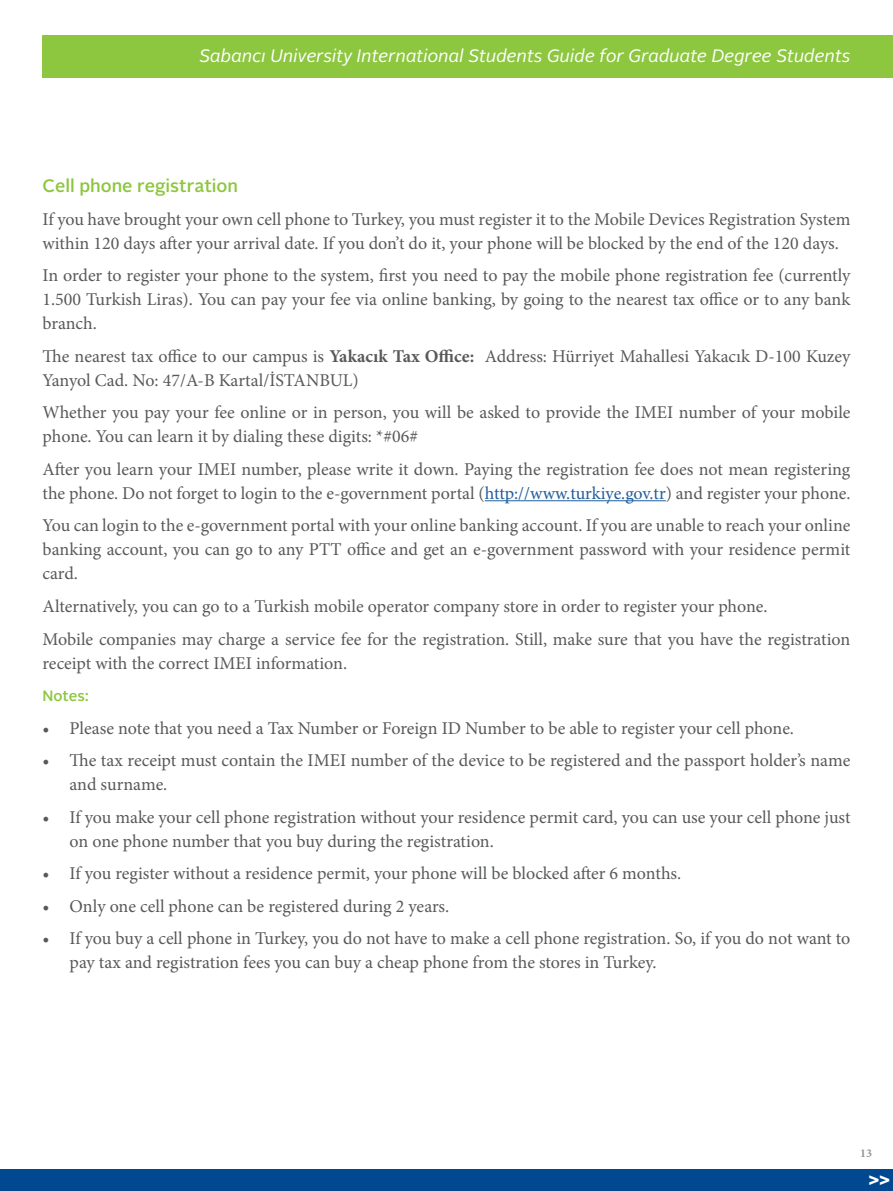
<style>
.page{position:relative;width:893px;height:1191px;background:#fff}
.page>*{position:absolute;margin:0;border:0;box-sizing:border-box;transform-origin:0 0}
.t1{font:18px/24px "Minion Pro";letter-spacing:-.005em;color:#58595b}
.t2{font:italic 18px "Alright Sans";color:#fff}
.t3{font:500 18px "Alright Sans";color:#8dc63f}
.t4{font:700 18px "Alright Sans";color:#fff}
.t5{font:500 15px "Alright Sans";color:#8dc63f}
.t6{font:700 12px "Minion Pro";color:#939598}
.s1{font-weight:700}
.s2{color:#215e9e}
</style>
<div class="page">
<div style="left:0;top:1169px;width:893px;height:22px;background:#004990"></div>
<hr style="left:485px;top:500px;width:181px;height:1px;background:#215e9e">
<div style="left:43px;top:35px;width:850px;height:42px;background:#8dc63f"></div>
<p class="t2" style="left:199px;top:44px;width:653px">Sabancı University International Students Guide for Graduate Degree Students</p>
<p class="t3" style="left:43px;top:174px;width:197px">Cell phone registration</p>
<p class="t1" style="left:43px;top:207px;width:809px">If you have brought your own cell phone to Turkey, you must register it to the Mobile Devices Registration System within 120 days after your arrival date. If you don’t do it, your phone will be blocked by the end of the 120 days.</p>
<p class="t1" style="left:43px;top:264px;width:809px;text-align:justify">In order to register your phone to the system, first you need to pay the mobile phone registration fee (currently 1.500 Turkish Liras). You can pay your fee via online banking, by going to the nearest tax office or to any bank branch.</p>
<p class="t1" style="left:43px;top:344px;width:809px">The nearest tax office to our campus is <span class="s1">Yakacık Tax Office:</span> Address: Hürriyet Mahallesi Yakacık D-100 Kuzey<br>Yanyol Cad. No: 47/A-B Kartal/İSTANBUL)</p>
<p class="t1" style="left:43px;top:401px;width:809px">Whether you pay your fee online or in person, you will be asked to provide the IMEI number of your mobile phone. You can learn it by dialing these digits: *#06#</p>
<p class="t1" style="left:43px;top:457px;width:809px">After you learn your IMEI number, please write it down. Paying the registration fee does not mean registering the phone. Do not forget to login to the e-government portal (<span class="s2">http://www.turkiye.gov.tr</span>) and register your phone.</p>
<p class="t1" style="left:43px;top:514px;width:809px;text-align:justify">You can login to the e-government portal with your online banking account. If you are unable to reach your online banking account, you can go to any PTT office and get an e-government password with your residence permit card.</p>
<p class="t1" style="left:43px;top:590px;width:809px;line-height:32.5px">Alternatively, you can go to a Turkish mobile operator company store in order to register your phone.<br>Mobile companies may charge a service fee for the registration. Still, make sure that you have the registration</p>
<p class="t1" style="left:43px;top:651px;width:306px">receipt with the correct IMEI information.</p>
<p class="t5" style="left:43px;top:685px;width:47px">Notes:</p>
<p class="t1" style="left:43px;top:716px;width:753px">• Please note that you need a Tax Number or Foreign ID Number to be able to register your cell phone.</p>
<p class="t1" style="left:70px;top:748px;width:782px;text-indent:-27px">• The tax receipt must contain the IMEI number of the device to be registered and the passport holder’s name and surname.</p>
<p class="t1" style="left:70px;top:805px;width:782px;text-indent:-27px">• If you make your cell phone registration without your residence permit card, you can use your cell phone just on one phone number that you buy during the registration.</p>
<p class="t1" style="left:43px;top:861px;width:640px">• If you register without a residence permit, your phone will be blocked after 6 months.</p>
<p class="t1" style="left:43px;top:894px;width:408px">• Only one cell phone can be registered during 2 years.</p>
<p class="t1" style="left:70px;top:926px;width:782px;text-indent:-27px">• If you buy a cell phone in Turkey, you do not have to make a cell phone registration. So, if you do not want to pay tax and registration fees you can buy a cheap phone from the stores in Turkey.</p>
<p class="t6" style="left:860px;top:1144px;width:13px">13</p>
<p class="t4" style="left:868px;top:1166px;width:23px">&gt;&gt;</p>
</div>
